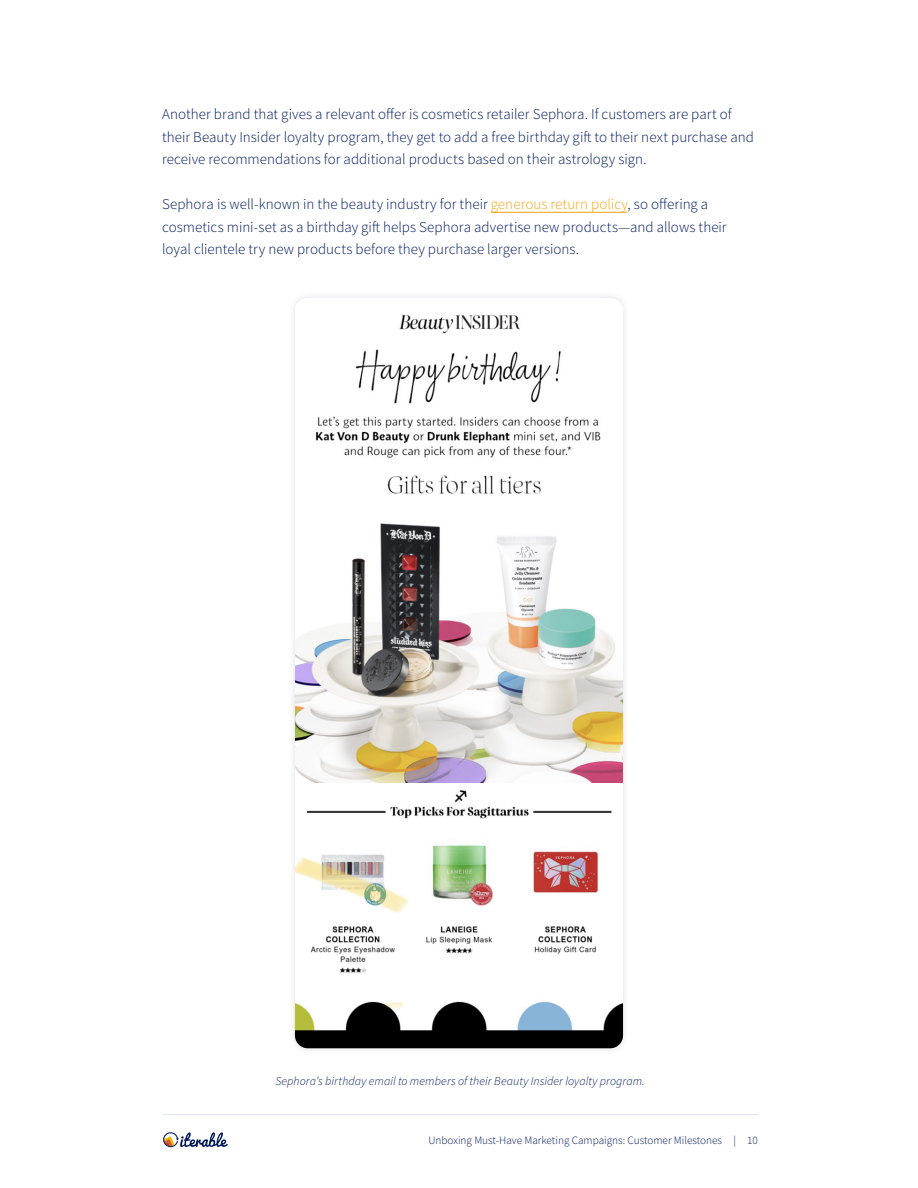
<style>
.page{position:relative;width:918px;height:1188px;background:#fff}
.page>*{position:absolute;margin:0;border:0;box-sizing:border-box;transform-origin:0 0}
.t1{font:300 15px/22.5px "Source Sans Pro";letter-spacing:.005em;color:#00185c}
.t2{font:italic 300 12px "Source Sans Pro";letter-spacing:.01em;color:#00185c}
.t3{font:300 11.25px "Source Sans Pro";color:#00185c}
.s1{color:#fca20a}
</style>
<div class="page">
<hr style="left:491px;top:212px;width:137px;height:1px;background:#fca20a">
<img style="left:295px;top:315px;width:328px;height:733px">
<svg style="left:163px;top:1132px;width:65px;height:15px"></svg>
<hr style="left:163px;top:1114px;width:595px;height:1px;background:#dce1ea">
<p class="t1" style="left:162px;top:103px;width:594px">Another brand that gives a relevant offer is cosmetics retailer Sephora. If customers are part of their Beauty Insider loyalty program, they get to add a free birthday gift to their next purchase and receive recommendations for additional products based on their astrology sign.</p>
<p class="t1" style="left:162px;top:193px;width:566px">Sephora is well-known in the beauty industry for their <span class="s1">generous return policy</span>, so offering a cosmetics mini-set as a birthday gift helps Sephora advertise new products—and allows their loyal clientele try new products before they purchase larger versions.</p>
<p class="t2" style="left:275px;top:1074px;width:371px">Sephora’s birthday email to members of their Beauty Insider loyalty program.</p>
<p class="t3" style="left:428px;top:1133px;width:331px">Unboxing Must-Have Marketing Campaigns: Customer Milestones | 10</p>
</div>
